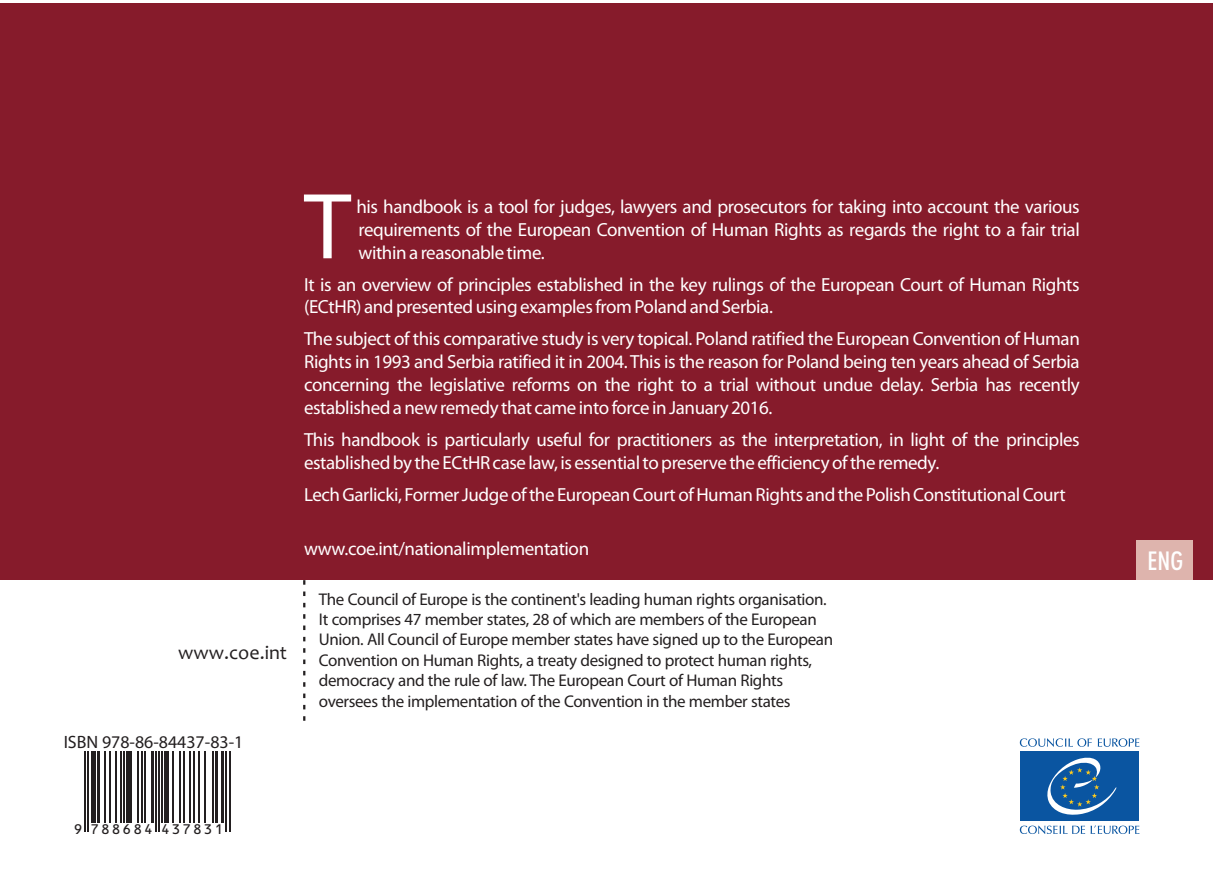
<style>
.page{position:relative;width:1213px;height:874px;background:#fff}
.page>*{position:absolute;margin:0;border:0;box-sizing:border-box;transform-origin:0 0}
.t1{font:94.6px "Myriad Pro";color:#fff}
.t2{font:500 condensed 26px "Futura BT";color:#fff}
.t3{font:20px "Candara";color:#231f20}
.t4{font:19px/22.8px "Myriad Pro";letter-spacing:-.02em;color:#fff;text-align:justify}
.t5{font:17.8px "Myriad Pro";color:#231f20}
.t6{font:17px/20.4px "Myriad Pro";letter-spacing:-.02em;color:#231f20}
.t7{font:15.6px "OCRB10 Pitch BT";letter-spacing:.09em;color:#231f20}
</style>
<div class="page">
<div style="left:0;top:4px;width:1213px;height:576px;background:#861b2b"></div>
<svg style="left:303px;top:580px;width:2px;height:141px"></svg>
<div style="left:1136px;top:540px;width:57px;height:40px;background:#deb4ad"></div>
<svg style="left:1098px;top:738px;width:41px;height:9px"></svg>
<svg style="left:1020px;top:738px;width:72px;height:9px"></svg>
<div style="left:1020px;top:752px;width:119px;height:69px;background:#0a55a1"></div>
<svg style="left:1047px;top:757px;width:70px;height:58px"></svg>
<svg style="left:1020px;top:825px;width:119px;height:9px"></svg>
<hr style="left:85px;top:751px;width:1px;height:81px;background:#231f20">
<hr style="left:88px;top:751px;width:1px;height:81px;background:#231f20">
<hr style="left:91px;top:751px;width:4px;height:71px;background:#231f20">
<hr style="left:97px;top:751px;width:3px;height:71px;background:#231f20">
<hr style="left:105px;top:751px;width:1px;height:71px;background:#231f20">
<hr style="left:109px;top:751px;width:1px;height:71px;background:#231f20">
<hr style="left:115px;top:751px;width:2px;height:71px;background:#231f20">
<hr style="left:120px;top:751px;width:1px;height:71px;background:#231f20">
<hr style="left:123px;top:751px;width:1px;height:71px;background:#231f20">
<div style="left:126px;top:751px;width:6px;height:71px;background:#231f20"></div>
<hr style="left:137px;top:751px;width:1px;height:71px;background:#231f20">
<hr style="left:142px;top:751px;width:1px;height:71px;background:#231f20">
<hr style="left:145px;top:751px;width:1px;height:71px;background:#231f20">
<hr style="left:151px;top:751px;width:2px;height:71px;background:#231f20">
<hr style="left:155px;top:751px;width:2px;height:81px;background:#231f20">
<hr style="left:158px;top:751px;width:2px;height:81px;background:#231f20">
<hr style="left:161px;top:751px;width:2px;height:71px;background:#231f20">
<hr style="left:165px;top:751px;width:4px;height:71px;background:#231f20">
<hr style="left:172px;top:751px;width:1px;height:71px;background:#231f20">
<hr style="left:180px;top:751px;width:1px;height:71px;background:#231f20">
<hr style="left:183px;top:751px;width:1px;height:71px;background:#231f20">
<hr style="left:189px;top:751px;width:1px;height:71px;background:#231f20">
<hr style="left:194px;top:751px;width:1px;height:71px;background:#231f20">
<hr style="left:198px;top:751px;width:1px;height:71px;background:#231f20">
<hr style="left:204px;top:751px;width:2px;height:71px;background:#231f20">
<hr style="left:212px;top:751px;width:1px;height:71px;background:#231f20">
<hr style="left:215px;top:751px;width:3px;height:71px;background:#231f20">
<hr style="left:221px;top:751px;width:3px;height:71px;background:#231f20">
<hr style="left:226px;top:751px;width:1px;height:81px;background:#231f20">
<hr style="left:229px;top:751px;width:1px;height:81px;background:#231f20">
<p class="t3" style="left:178px;top:640px;width:110px">www.coe.int</p>
<p class="t5" style="left:64px;top:735px;width:181px">ISBN 978-86-84437-83-1</p>
<h1 class="t1" style="left:304px;top:191px;width:49px">T</h1>
<p class="t4" style="left:356px;top:197px;width:725px">his handbook is a tool for judges, lawyers and prosecutors for taking into account the various requirements of the European Convention of Human Rights as regards the right to a fair trial within a reasonable time.</p>
<p class="t4" style="left:304px;top:274px;width:777px">It is an overview of principles established in the key rulings of the European Court of Human Rights (ECtHR) and presented using examples from Poland and Serbia.</p>
<p class="t4" style="left:304px;top:329px;width:777px">The subject of this comparative study is very topical. Poland ratified the European Convention of Human Rights in 1993 and Serbia ratified it in 2004. This is the reason for Poland being ten years ahead of Serbia concerning the legislative reforms on the right to a trial without undue delay. Serbia has recently established a new remedy that came into force in January 2016.</p>
<p class="t4" style="left:304px;top:430px;width:777px">This handbook is particularly useful for practitioners as the interpretation, in light of the principles established by the ECtHR case law, is essential to preserve the efficiency of the remedy.</p>
<p class="t4" style="left:304px;top:484px;width:763px">Lech Garlicki, Former Judge of the European Court of Human Rights and the Polish Constitutional Court</p>
<p class="t4" style="left:304px;top:539px;width:287px">www.coe.int/nationalimplementation</p>
<p class="t6" style="left:319px;top:590px;width:516px">The Council of Europe is the continent's leading human rights organisation.<br>It comprises 47 member states, 28 of which are members of the European Union. All Council of Europe member states have signed up to the European Convention on Human Rights, a treaty designed to protect human rights, democracy and the rule of law. The European Court of Human Rights oversees the implementation of the Convention in the member states</p>
<p class="t7" style="left:73px;top:819px;width:152px">9 788684 437831</p>
<h2 class="t2" style="left:1147px;top:545px;width:37px">ENG</h2>
</div>
